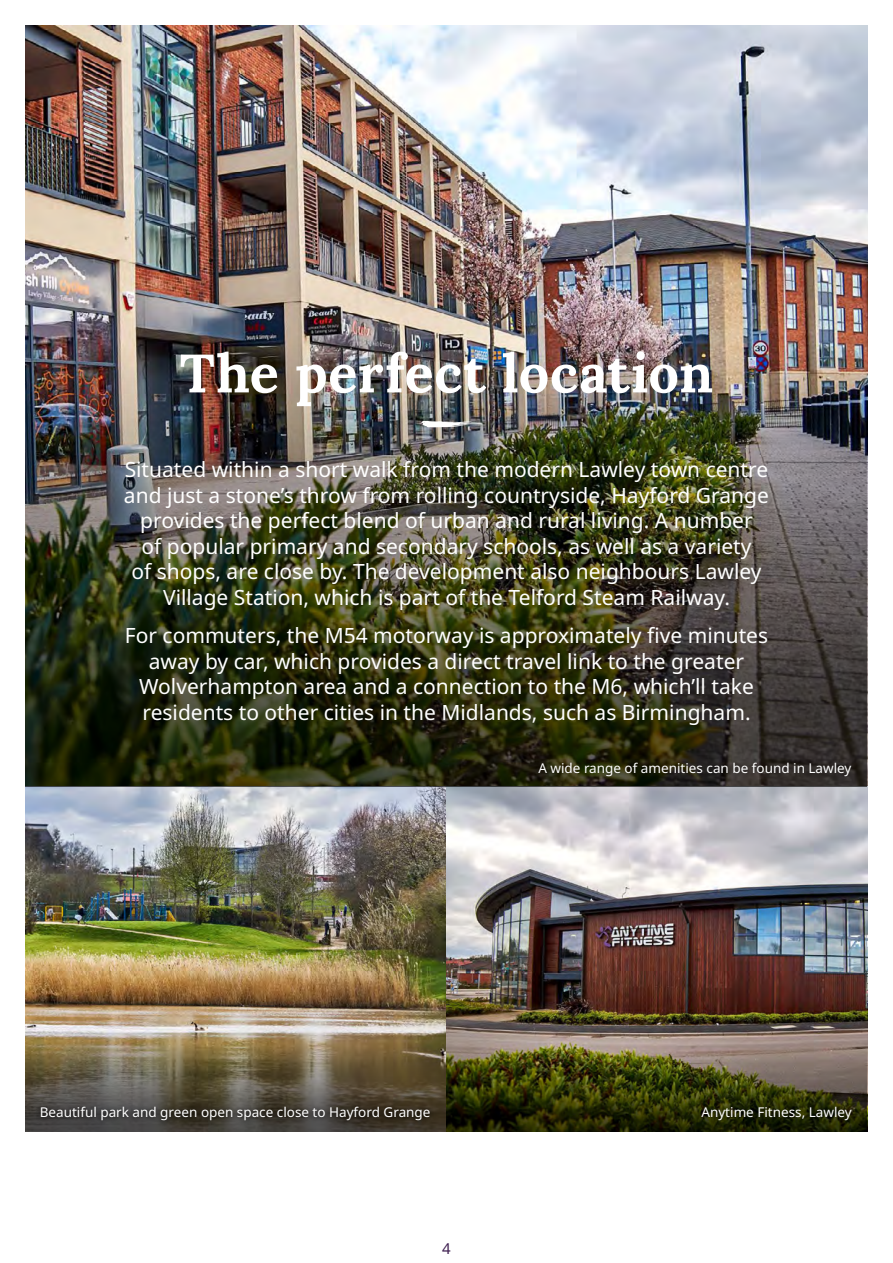
<style>
.page{position:relative;width:893px;height:1263px;background:#fff}
.page>*{position:absolute;margin:0;border:0;box-sizing:border-box;transform-origin:0 0}
.t1{font:700 54px "Lora";letter-spacing:.015em;color:#fff}
.t2{font:21px/25.5px "Noto Sans";color:#fff;text-align:center}
.t3{font:15px "Noto Sans";color:#3e1e50}
.t4{font:13.5px "Noto Sans";color:#fff}
</style>
<div class="page">
<img style="left:26px;top:26px;width:841px;height:989px">
<img style="left:26px;top:1015px;width:841px;height:116px">
<img style="left:26px;top:207px;width:841px;height:580px">
<div style="left:534px;top:758px;width:322px;height:23px;background:#000;opacity:.41"></div>
<svg style="left:421px;top:421px;width:51px;height:6px"></svg>
<div style="left:697px;top:1103px;width:159px;height:23px;background:#000;opacity:.41"></div>
<div style="left:36px;top:1101px;width:399px;height:25px;background:#000;opacity:.86"></div>
<h1 class="t1" style="left:180px;top:327px;width:535px">The perfect location</h1>
<p class="t2" style="left:124px;top:458px;width:646px">Situated within a short walk from the modern Lawley town centre and just a stone’s throw from rolling countryside, Hayford Grange provides the perfect blend of urban and rural living. A number<br>of popular primary and secondary schools, as well as a variety<br>of shops, are close by. The development also neighbours Lawley Village Station, which is part of the Telford Steam Railway.</p>
<p class="t2" style="left:125px;top:623px;width:645px">For commuters, the M54 motorway is approximately five minutes away by car, which provides a direct travel link to the greater Wolverhampton area and a connection to the M6, which’ll take residents to other cities in the Midlands, such as Birmingham.</p>
<p class="t4" style="left:538px;top:759px;width:315px">A wide range of amenities can be found in Lawley</p>
<p class="t4" style="left:40px;top:1103px;width:392px">Beautiful park and green open space close to Hayford Grange</p>
<p class="t4" style="left:701px;top:1103px;width:152px">Anytime Fitness, Lawley</p>
<p class="t3" style="left:442px;top:1237px;width:10px">4</p>
</div>
